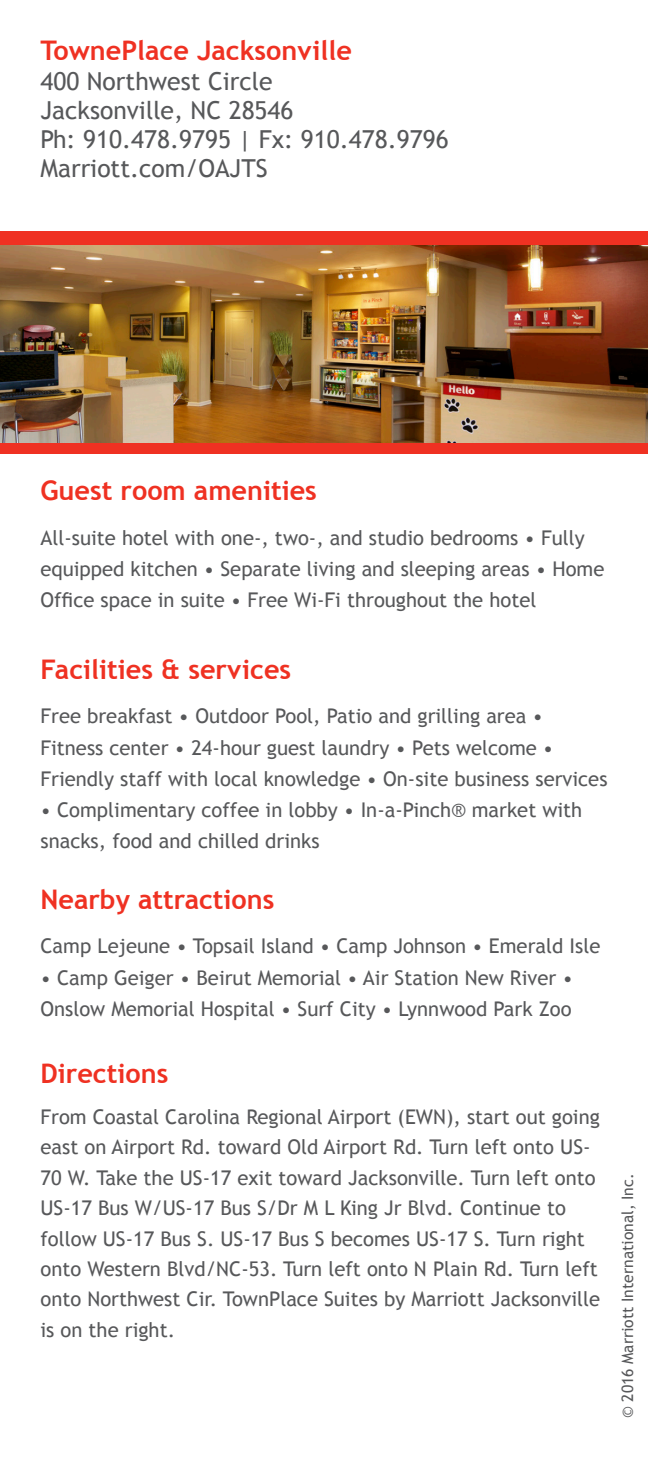
<style>
.page{position:relative;width:648px;height:1458px;background:#fff}
.page>*{position:absolute;margin:0;border:0;box-sizing:border-box;transform-origin:0 0}
.t1{font:700 27px "Trebuchet MS";color:#ef3122}
.t2{font:24.75px "Trebuchet MS";color:#57585a}
.t3{font:20.25px/30.4px "Trebuchet MS";color:#57585a}
.t4{font:15.75px "Trebuchet MS";color:#57585a}
</style>
<div class="page">
<div style="left:0;top:232px;width:648px;height:222px;background:#ef3122"></div>
<img style="left:0;top:245px;width:648px;height:197px">
<p class="t1" style="left:40px;top:34px;width:313px">TownePlace Jacksonville</p>
<p class="t2" style="left:40px;top:66px;width:234px">400 Northwest Circle</p>
<p class="t2" style="left:40px;top:96px;width:255px">Jacksonville, NC 28546</p>
<p class="t2" style="left:40px;top:125px;width:410px">Ph: 910.478.9795 | Fx: 910.478.9796</p>
<p class="t2" style="left:40px;top:154px;width:229px">Marriott.com/OAJTS</p>
<p class="t1" style="left:40px;top:474px;width:278px">Guest room amenities</p>
<p class="t3" style="left:40px;top:522px;width:566px;line-height:31.3px">All-suite hotel with one-, two-, and studio bedrooms • Fully equipped kitchen • Separate living and sleeping areas • Home<br>Office space in suite • Free Wi-Fi throughout the hotel</p>
<p class="t1" style="left:40px;top:652px;width:252px">Facilities &amp; services</p>
<p class="t3" style="left:40px;top:701px;width:569px;line-height:31.3px">Free breakfast • Outdoor Pool, Patio and grilling area •<br>Fitness center • 24-hour guest laundry • Pets welcome •<br>Friendly staff with local knowledge • On-site business services</p>
<p class="t3" style="left:40px;top:795px;width:543px;line-height:31.3px">• Complimentary coffee in lobby • In-a-Pinch® market with snacks, food and chilled drinks</p>
<p class="t1" style="left:40px;top:882px;width:235px">Nearby attractions</p>
<p class="t3" style="left:40px;top:931px;width:561px">Camp Lejeune • Topsail Island • Camp Johnson • Emerald Isle</p>
<p class="t3" style="left:40px;top:962px;width:534px;line-height:31.3px">• Camp Geiger • Beirut Memorial • Air Station New River •<br>Onslow Memorial Hospital • Surf City • Lynnwood Park Zoo</p>
<p class="t1" style="left:40px;top:1056px;width:129px">Directions</p>
<p class="t3" style="left:40px;top:1102px;width:561px">From Coastal Carolina Regional Airport (EWN), start out going east on Airport Rd. toward Old Airport Rd. Turn left onto US-70 W. Take the US-17 exit toward Jacksonville. Turn left onto US-17 Bus W/US-17 Bus S/Dr M L King Jr Blvd. Continue to follow US-17 Bus S. US-17 Bus S becomes US-17 S. Turn right onto Western Blvd/NC-53. Turn left onto N Plain Rd. Turn left onto Northwest Cir. TownPlace Suites by Marriott Jacksonville is on the right.</p>
<p class="t4" style="left:618px;top:1418px;width:246px;rotate:-90deg">© 2016 Marriott International, Inc.</p>
</div>
